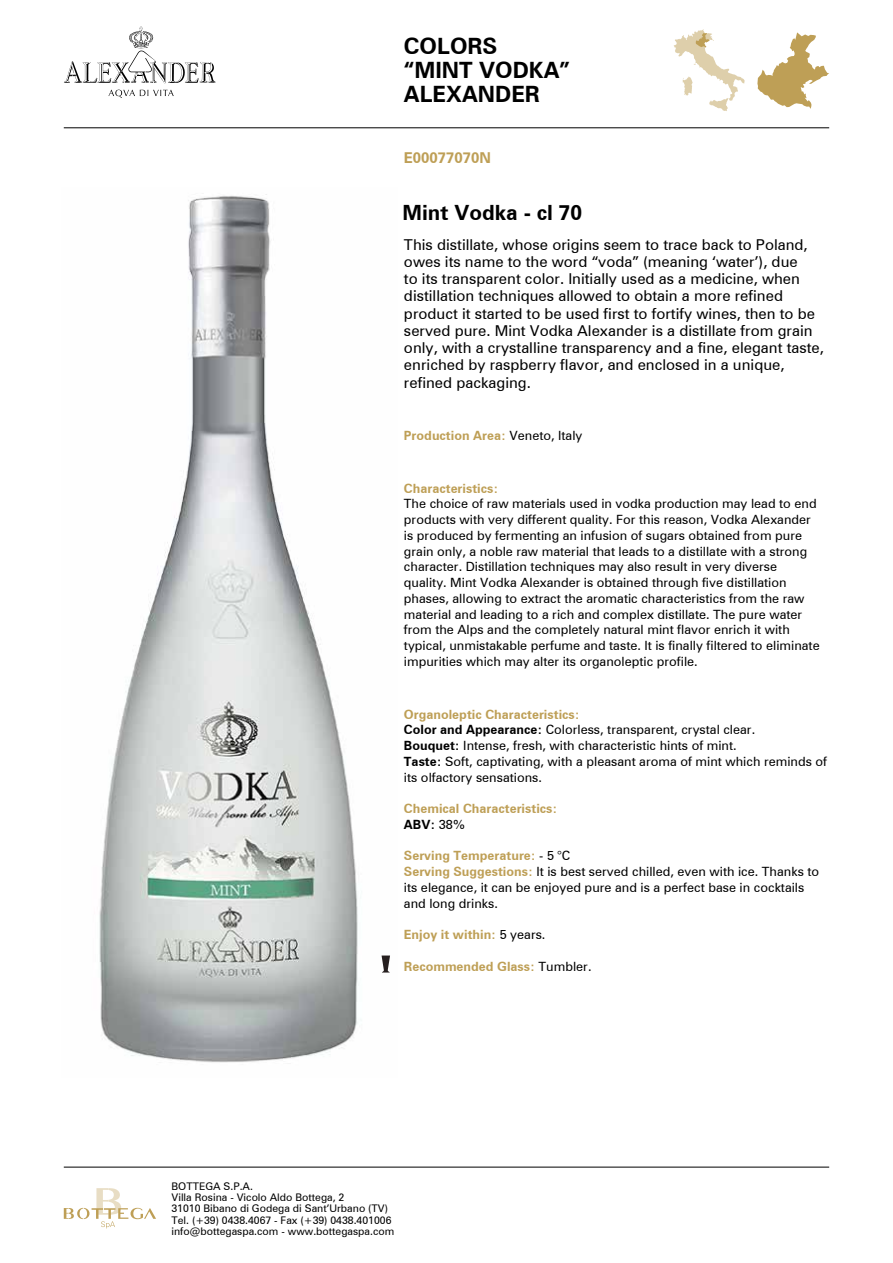
<style>
.page{position:relative;width:893px;height:1263px;background:#fff}
.page>*{position:absolute;margin:0;border:0;box-sizing:border-box;transform-origin:0 0}
.t1{font:700 22.5px/24px "Zurich BT";color:#000}
.t2{font:700 21px "Zurich BT";color:#000}
.t3{font:15px/17.2px "Zurich BT";color:#000}
.t4{font:700 15px "Zurich BT";color:#be9f56}
.t5{font:12.75px/15.8px "Zurich BT";color:#000}
.t6{font:700 12.75px/15.8px "Zurich BT";color:#be9f56}
.t7{font:10.5px/11.2px "Zurich BT";color:#000}
.s1{font-weight:400;color:#000}
.s2{font-weight:700;color:#be9f56}
.s3{font-weight:700}
.s4{color:#000}
</style>
<div class="page">
<hr style="left:64px;top:128px;width:765px;height:1px;background:#000">
<hr style="left:64px;top:1167px;width:765px;height:1px;background:#000">
<svg style="left:757px;top:32px;width:72px;height:77px"></svg>
<svg style="left:674px;top:29px;width:71px;height:82px"></svg>
<svg style="left:64px;top:1188px;width:92px;height:40px"></svg>
<svg style="left:108px;top:90px;width:66px;height:8px"></svg>
<svg style="left:64px;top:26px;width:152px;height:57px"></svg>
<img style="left:99px;top:194px;width:291px;height:869px">
<svg style="left:382px;top:955px;width:8px;height:17px"></svg>
<h1 class="t1" style="left:404px;top:34px;width:167px">COLORS “MINT VODKA”<br>ALEXANDER</h1>
<p class="t4" style="left:404px;top:149px;width:88px">E00077070N</p>
<h2 class="t2" style="left:403px;top:200px;width:181px">Mint Vodka - cl 70</h2>
<p class="t3" style="left:404px;top:235px;width:421px">This distillate, whose origins seem to trace back to Poland, owes its name to the word “voda” (meaning ‘water’), due<br>to its transparent color. Initially used as a medicine, when distillation techniques allowed to obtain a more refined product it started to be used first to fortify wines, then to be served pure. Mint Vodka Alexander is a distillate from grain only, with a crystalline transparency and a fine, elegant taste, enriched by raspberry flavor, and enclosed in a unique, refined packaging.</p>
<p class="t6" style="left:404px;top:427px;width:180px">Production Area: <span class="s1">Veneto, Italy</span></p>
<p class="t6" style="left:404px;top:480px;width:96px">Characteristics:</p>
<p class="t5" style="left:404px;top:496px;width:417px">The choice of raw materials used in vodka production may lead to end products with very different quality. For this reason, Vodka Alexander is produced by fermenting an infusion of sugars obtained from pure grain only, a noble raw material that leads to a distillate with a strong character. Distillation techniques may also result in very diverse quality. Mint Vodka Alexander is obtained through five distillation phases, allowing to extract the aromatic characteristics from the raw material and leading to a rich and complex distillate. The pure water from the Alps and the completely natural mint flavor enrich it with typical, unmistakable perfume and taste. It is finally filtered to eliminate impurities which may alter its organoleptic profile.</p>
<p class="t5" style="left:404px;top:706px;width:425px"><span class="s2">Organoleptic Characteristics:<br></span><span class="s3">Color and Appearance:</span> Colorless, transparent, crystal clear.<br><span class="s3">Bouquet:</span> Intense, fresh, with characteristic hints of mint.<br><span class="s3">Taste:</span> Soft, captivating, with a pleasant aroma of mint which reminds of its olfactory sensations.</p>
<p class="t6" style="left:404px;top:800px;width:155px">Chemical Characteristics:<br><span class="s4">ABV:</span> <span class="s1">38%</span></p>
<p class="t5" style="left:404px;top:848px;width:417px"><span class="s2">Serving Temperature:</span> - 5 °C<br><span class="s2">Serving Suggestions:</span> It is best served chilled, even with ice. Thanks to its elegance, it can be enjoyed pure and is a perfect base in cocktails and long drinks.</p>
<p class="t6" style="left:404px;top:926px;width:143px">Enjoy it within: <span class="s1">5 years.</span></p>
<p class="t6" style="left:404px;top:958px;width:189px">Recommended Glass: <span class="s1">Tumbler.</span></p>
<p class="t7" style="left:171px;top:1180px;width:224px">BOTTEGA S.P.A.<br>Villa Rosina - Vicolo Aldo Bottega, 2<br>31010 Bibano di Godega di Sant’Urbano (TV)<br>Tel. (+39) 0438.4067 - Fax (+39) 0438.401006 info@bottegaspa.com - www.bottegaspa.com</p>
</div>
